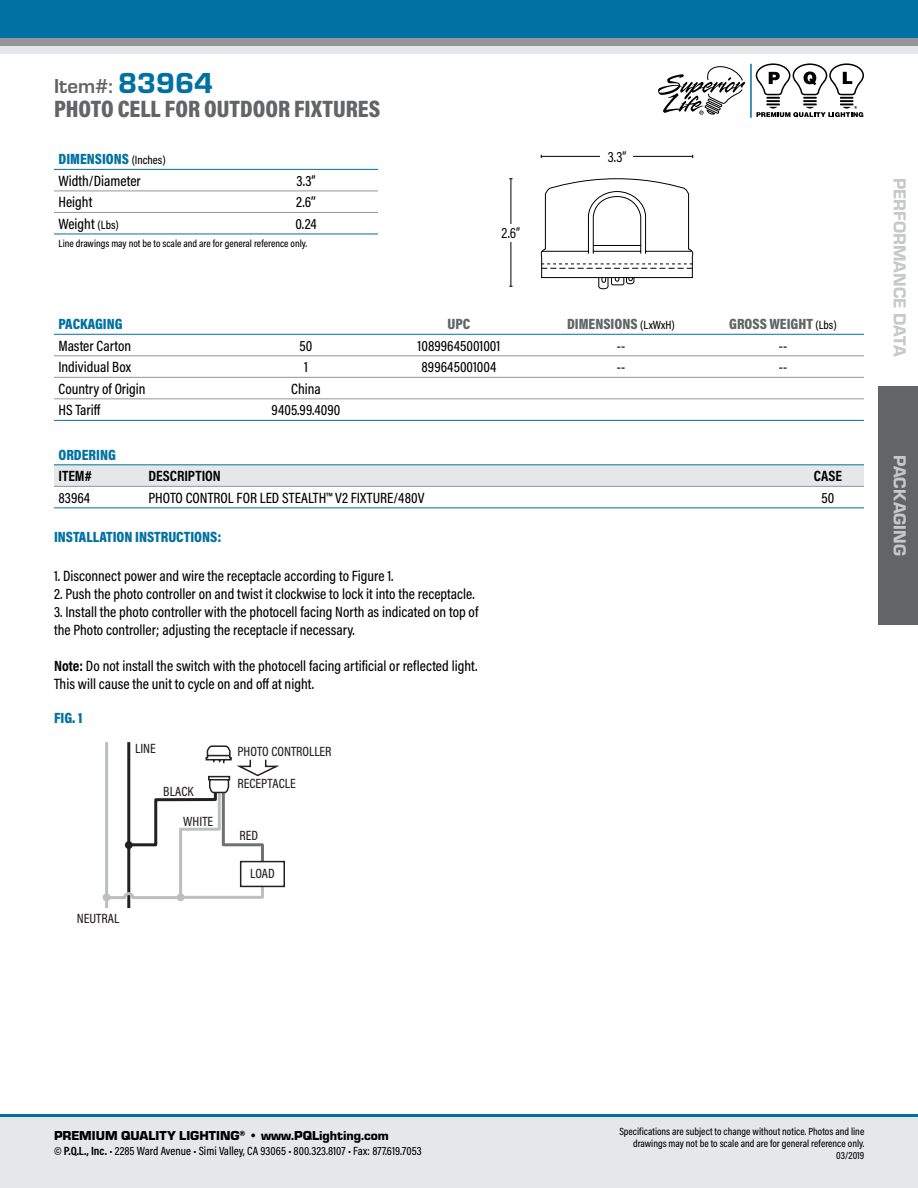
<style>
.page{position:relative;width:918px;height:1188px;background:#fff}
.page>*{position:absolute;margin:0;border:0;box-sizing:border-box;transform-origin:0 0}
.t1{font:900 24px "Acumin Pro Cond";color:#636466}
.t2{font:700 21px "Eurostile";color:#636466}
.t3{font:18px "Eurostile Hea";color:#c7c8ca}
.t4{font:500 15px/18px "Acumin Pro Cond";color:#000}
.t5{font:900 15px "Acumin Pro Cond";color:#0071a2}
.t6{font:900 15px "Acumin Pro Cond";color:#636466}
.t7{font:700 15px "Acumin Pro Cond";color:#000}
.t8{font:15px "Acumin Pro Cond";color:#000}
.t9{font:500 13.5px "Acumin Pro Cond";color:#241f21}
.t10{font:900 13.5px "Eurostile";color:#000}
.t11{font:500 12px "Acumin Pro Cond";color:#000}
.t12{font:500 10.5px/12px "Acumin Pro Cond";color:#000;text-align:right}
.s1{font-family:"Eurostile Hea";font-weight:400;font-size:30px;color:#0071a2}
.s2{font-weight:500;font-size:12px;color:#000}
.s3{font-size:12px}
.s4{font-weight:700}
</style>
<div class="page">
<div style="left:0;top:1115px;width:918px;height:73px;background:#e6e7e8"></div>
<div style="left:0;top:36px;width:918px;height:18px;background:#e6e7e8"></div>
<div style="left:0;top:29px;width:918px;height:17px;background:#939598"></div>
<div style="left:0;top:0;width:918px;height:37px;background:#0071a2"></div>
<hr style="left:0;top:1114px;width:918px;height:3px;background:#0071a2">
<svg style="left:658px;top:66px;width:87px;height:49px"></svg>
<hr style="left:750px;top:64px;width:2px;height:54px;background:#0071a2">
<svg style="left:756px;top:63px;width:108px;height:54px"></svg>
<div style="left:878px;top:386px;width:40px;height:239px;background:#636466"></div>
<hr style="left:54px;top:191px;width:180px;height:1px;background:#939598">
<hr style="left:234px;top:191px;width:144px;height:1px;background:#939598">
<hr style="left:54px;top:212px;width:180px;height:1px;background:#939598">
<hr style="left:234px;top:212px;width:144px;height:1px;background:#939598">
<hr style="left:54px;top:234px;width:180px;height:1px;background:#0071a2">
<hr style="left:234px;top:234px;width:144px;height:1px;background:#0071a2">
<hr style="left:54px;top:169px;width:180px;height:1px;background:#0071a2">
<hr style="left:234px;top:169px;width:144px;height:1px;background:#0071a2">
<hr style="left:54px;top:334px;width:180px;height:1px;background:#0071a2">
<hr style="left:234px;top:334px;width:144px;height:1px;background:#0071a2">
<hr style="left:378px;top:334px;width:162px;height:1px;background:#0071a2">
<hr style="left:540px;top:334px;width:162px;height:1px;background:#0071a2">
<hr style="left:702px;top:334px;width:162px;height:1px;background:#0071a2">
<hr style="left:54px;top:356px;width:180px;height:1px;background:#939598">
<hr style="left:234px;top:356px;width:144px;height:1px;background:#939598">
<hr style="left:378px;top:356px;width:162px;height:1px;background:#939598">
<hr style="left:540px;top:356px;width:162px;height:1px;background:#939598">
<hr style="left:702px;top:356px;width:162px;height:1px;background:#939598">
<hr style="left:54px;top:377px;width:180px;height:1px;background:#939598">
<hr style="left:234px;top:377px;width:144px;height:1px;background:#939598">
<hr style="left:378px;top:377px;width:162px;height:1px;background:#939598">
<hr style="left:540px;top:377px;width:162px;height:1px;background:#939598">
<hr style="left:702px;top:377px;width:162px;height:1px;background:#939598">
<hr style="left:54px;top:399px;width:180px;height:1px;background:#939598">
<hr style="left:234px;top:399px;width:144px;height:1px;background:#939598">
<hr style="left:378px;top:399px;width:162px;height:1px;background:#939598">
<hr style="left:540px;top:399px;width:162px;height:1px;background:#939598">
<hr style="left:702px;top:399px;width:162px;height:1px;background:#939598">
<hr style="left:54px;top:420px;width:180px;height:1px;background:#0071a2">
<hr style="left:234px;top:420px;width:144px;height:1px;background:#0071a2">
<hr style="left:378px;top:420px;width:162px;height:1px;background:#0071a2">
<hr style="left:540px;top:420px;width:162px;height:1px;background:#0071a2">
<hr style="left:702px;top:420px;width:162px;height:1px;background:#0071a2">
<svg style="left:54px;top:465px;width:810px;height:21px;background:#e1e4e6"></svg>
<hr style="left:54px;top:464px;width:90px;height:1px;background:#0071a2">
<hr style="left:144px;top:464px;width:648px;height:1px;background:#0071a2">
<hr style="left:792px;top:464px;width:72px;height:1px;background:#0071a2">
<hr style="left:54px;top:486px;width:90px;height:1px;background:#939598">
<hr style="left:144px;top:486px;width:648px;height:1px;background:#939598">
<hr style="left:792px;top:486px;width:72px;height:1px;background:#939598">
<hr style="left:54px;top:507px;width:90px;height:1px;background:#0071a2">
<hr style="left:144px;top:507px;width:648px;height:1px;background:#0071a2">
<hr style="left:792px;top:507px;width:72px;height:1px;background:#0071a2">
<hr style="left:511px;top:179px;width:1px;height:107px;background:#000">
<svg style="left:541px;top:178px;width:153px;height:112px"></svg>
<div style="left:103px;top:893px;width:8px;height:8px;background:#bdbfbf;border-radius:50%"></div>
<div style="left:240px;top:861px;width:45px;height:26px;border:2px solid #241f21"></div>
<svg style="left:104px;top:742px;width:179px;height:166px"></svg>
<div style="left:500px;top:224px;width:21px;height:17px;background:#fff"></div>
<hr style="left:541px;top:156px;width:152px;height:1px;background:#000">
<div style="left:601px;top:148px;width:32px;height:17px;background:#fff"></div>
<p class="t2" style="left:54px;top:71px;width:161px">Item#: <span class="s1">83964</span></p>
<p class="t1" style="left:54px;top:93px;width:328px">PHOTO CELL FOR OUTDOOR FIXTURES</p>
<p class="t5" style="left:58px;top:149px;width:109px">DIMENSIONS <span class="s2">(Inches)</span></p>
<p class="t4" style="left:58px;top:171px;width:84px">Width/Diameter</p>
<p class="t4" style="left:296px;top:171px;width:21px">3.3”</p>
<p class="t4" style="left:58px;top:193px;width:35px">Height</p>
<p class="t4" style="left:296px;top:193px;width:21px">2.6’’</p>
<p class="t4" style="left:58px;top:214px;width:62px">Weight <span class="s3">(Lbs)</span></p>
<p class="t4" style="left:295px;top:214px;width:23px">0.24</p>
<p class="t12" style="left:58px;top:237px;width:250px">Line drawings may not be to scale and are for general reference only.</p>
<p class="t8" style="left:502px;top:223px;width:20px">2.6”</p>
<p class="t8" style="left:608px;top:147px;width:20px">3.3”</p>
<p class="t5" style="left:58px;top:314px;width:66px">PACKAGING</p>
<p class="t6" style="left:448px;top:314px;width:24px">UPC</p>
<p class="t6" style="left:567px;top:314px;width:109px">DIMENSIONS <span class="s2">(LxWxH)</span></p>
<p class="t6" style="left:729px;top:314px;width:109px">GROSS WEIGHT <span class="s2">(Lbs)</span></p>
<p class="t4" style="left:58px;top:336px;width:74px">Master Carton</p>
<p class="t4" style="left:300px;top:336px;width:14px">50</p>
<p class="t4" style="left:418px;top:336px;width:84px">10899645001001</p>
<p class="t4" style="left:617px;top:336px;width:10px">--</p>
<p class="t4" style="left:779px;top:336px;width:10px">--</p>
<p class="t4" style="left:58px;top:358px;width:74px">Individual Box</p>
<p class="t4" style="left:304px;top:358px;width:5px">1</p>
<p class="t4" style="left:422px;top:358px;width:76px">899645001004</p>
<p class="t4" style="left:617px;top:358px;width:10px">--</p>
<p class="t4" style="left:779px;top:358px;width:10px">--</p>
<p class="t4" style="left:58px;top:379px;width:88px">Country of Origin</p>
<p class="t4" style="left:291px;top:379px;width:31px">China</p>
<p class="t4" style="left:58px;top:401px;width:43px">HS Tariff</p>
<p class="t4" style="left:272px;top:401px;width:70px">9405.99.4090</p>
<p class="t5" style="left:58px;top:445px;width:59px">ORDERING</p>
<p class="t7" style="left:58px;top:466px;width:35px">ITEM#</p>
<p class="t7" style="left:148px;top:466px;width:74px">DESCRIPTION</p>
<p class="t7" style="left:814px;top:466px;width:30px">CASE</p>
<p class="t4" style="left:58px;top:488px;width:33px">83964</p>
<p class="t4" style="left:148px;top:488px;width:277px">PHOTO CONTROL FOR LED STEALTH™ V2 FIXTURE/480V</p>
<p class="t4" style="left:822px;top:488px;width:14px">50</p>
<p class="t5" style="left:54px;top:527px;width:169px">INSTALLATION INSTRUCTIONS:</p>
<p class="t4" style="left:54px;top:567px;width:341px">1. Disconnect power and wire the receptacle according to Figure 1.</p>
<p class="t4" style="left:54px;top:585px;width:422px">2. Push the photo controller on and twist it clockwise to lock it into the receptacle.</p>
<p class="t4" style="left:54px;top:603px;width:426px">3. Install the photo controller with the photocell facing North as indicated on top of the Photo controller; adjusting the receptacle if necessary.</p>
<p class="t4" style="left:54px;top:657px;width:425px"><span class="s4">Note:</span> Do not install the switch with the photocell facing artificial or reflected light.</p>
<p class="t4" style="left:54px;top:675px;width:262px">This will cause the unit to cycle on and off at night.</p>
<p class="t5" style="left:54px;top:708px;width:30px">FIG. 1</p>
<p class="t9" style="left:135px;top:740px;width:22px">LINE</p>
<p class="t9" style="left:163px;top:783px;width:32px">BLACK</p>
<p class="t9" style="left:183px;top:812px;width:31px">WHITE</p>
<p class="t9" style="left:77px;top:910px;width:44px">NEUTRAL</p>
<p class="t9" style="left:237px;top:743px;width:96px">PHOTO CONTROLLER</p>
<p class="t9" style="left:238px;top:775px;width:60px">RECEPTACLE</p>
<p class="t9" style="left:240px;top:827px;width:20px">RED</p>
<p class="t9" style="left:250px;top:865px;width:26px">LOAD</p>
<p class="t3" style="left:912px;top:178px;width:180px;rotate:90deg">PERFORMANCE DATA</p>
<p class="t3" style="left:912px;top:455px;width:102px;rotate:90deg">PACKAGING</p>
<p class="t12" style="left:619px;top:1125px;width:246px">Specifications are subject to change without notice. Photos and line drawings may not be to scale and are for general reference only.</p>
<p class="t10" style="left:54px;top:1126px;width:336px">PREMIUM QUALITY LIGHTING<sup>®</sup> <span class="s4">•</span> www.PQLighting.com</p>
<p class="t11" style="left:54px;top:1143px;width:369px">© <span class="s4">P.Q.L., Inc.</span> • 2285 Ward Avenue • Simi Valley, CA 93065 • 800.323.8107 • Fax: 877.619.7053</p>
<p class="t12" style="left:836px;top:1149px;width:30px">03/2019</p>
</div>
